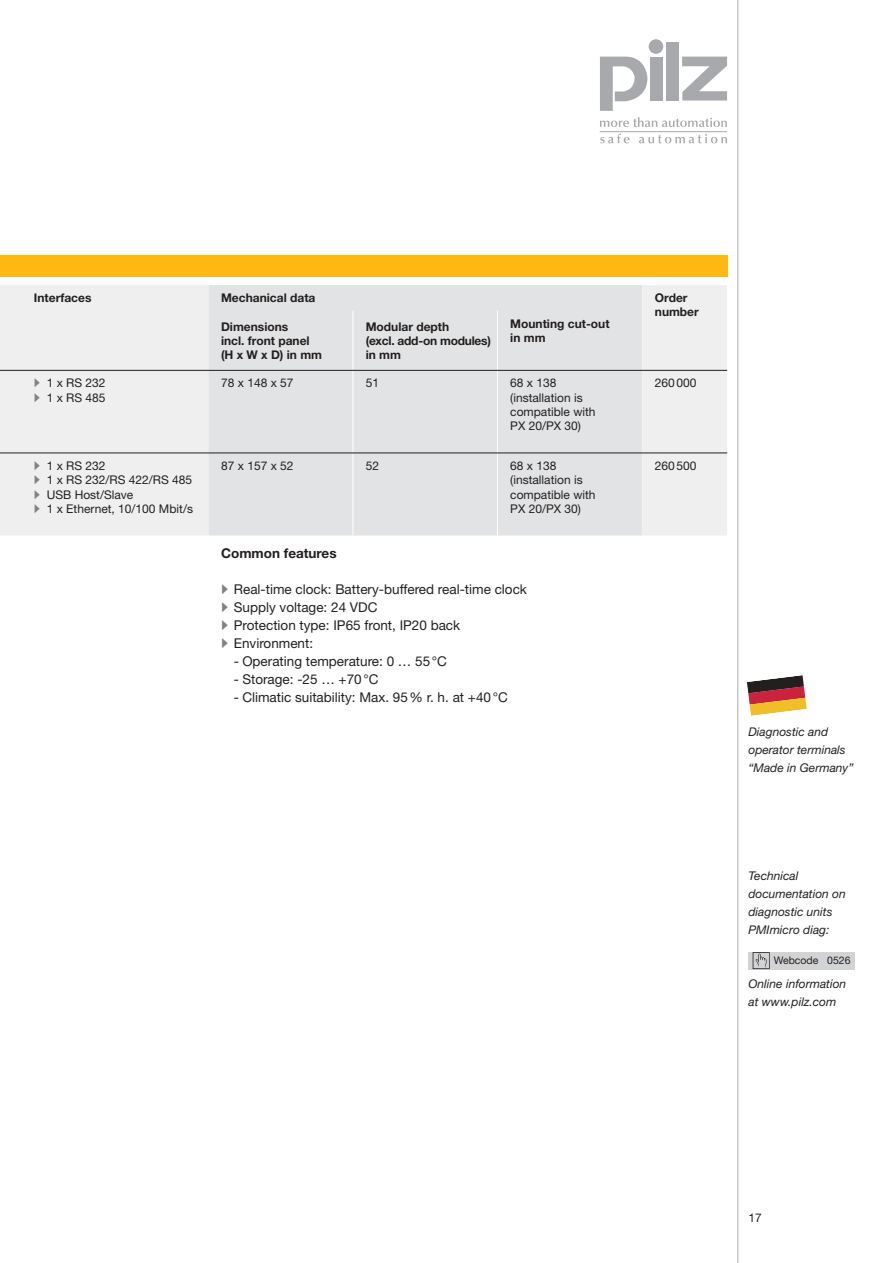
<style>
.page{position:relative;width:893px;height:1263px;background:#fff}
.page>*{position:absolute;margin:0;border:0;box-sizing:border-box;transform-origin:0 0}
.t1{font:13.5px "Helvetica Neue LT Pro";color:#231f1f}
.t2{font:700 13.5px "Helvetica Neue LT Pro";color:#231f1f}
.t3{font:12px/14.2px "Helvetica Neue LT Pro";color:#231f1f}
.t4{font:italic 12px/18px "Helvetica Neue LT Pro";color:#231f1f}
.t5{font:700 12px/14.2px "Helvetica Neue LT Pro";color:#231f1f}
.t6{font:10.5px "Helvetica Neue LT Pro";color:#231f1f}
.s1{color:#808284}
</style>
<div class="page">
<svg style="left:747px;top:675px;width:60px;height:41px"></svg>
<div style="left:0;top:255px;width:727px;height:21px;background:#fdb812"></div>
<svg style="left:600px;top:134px;width:29px;height:9px"></svg>
<svg style="left:639px;top:134px;width:88px;height:9px"></svg>
<svg style="left:600px;top:57px;width:47px;height:54px"></svg>
<div style="left:650px;top:57px;width:12px;height:44px;background:#a7a9ac"></div>
<div style="left:649px;top:39px;width:14px;height:15px;background:#a7a9ac;border-radius:50%"></div>
<div style="left:666px;top:43px;width:12px;height:58px;background:#a7a9ac"></div>
<svg style="left:682px;top:57px;width:45px;height:44px"></svg>
<hr style="left:600px;top:131px;width:127px;height:1px;background:#a7a9ac">
<svg style="left:600px;top:117px;width:127px;height:10px"></svg>
<div style="left:748px;top:952px;width:107px;height:17px;background:#d1d3d4"></div>
<svg style="left:753px;top:952px;width:17px;height:17px"></svg>
<hr style="left:737px;top:0;width:1px;height:1263px;background:#a7a9ac">
<svg style="left:0;top:285px;width:727px;height:251px;fill:#e2e3e4"></svg>
<hr style="left:352px;top:311px;width:1px;height:59px;background:#fff">
<hr style="left:497px;top:311px;width:1px;height:59px;background:#fff">
<hr style="left:352px;top:371px;width:1px;height:82px;background:#fff">
<hr style="left:497px;top:371px;width:1px;height:82px;background:#fff">
<hr style="left:352px;top:453px;width:1px;height:83px;background:#fff">
<hr style="left:497px;top:453px;width:1px;height:83px;background:#fff">
<hr style="left:0;top:370px;width:727px;height:1px;background:#231f1f">
<hr style="left:0;top:453px;width:642px;height:1px;background:#231f1f">
<hr style="left:642px;top:453px;width:85px;height:1px;background:#231f1f">
<p class="t5" style="left:34px;top:292px;width:59px">Interfaces</p>
<p class="t5" style="left:221px;top:292px;width:96px">Mechanical data</p>
<p class="t5" style="left:655px;top:292px;width:45px">Order number</p>
<p class="t5" style="left:221px;top:320px;width:103px">Dimensions<br>incl. front panel (H x W x D) in mm</p>
<p class="t5" style="left:366px;top:320px;width:127px">Modular depth<br>(excl. add-on modules) in mm</p>
<p class="t5" style="left:510px;top:317px;width:101px">Mounting cut-out in mm</p>
<p class="t3" style="left:34px;top:377px;width:73px"><span class="s1">•</span> 1 x RS 232</p>
<p class="t3" style="left:34px;top:392px;width:73px"><span class="s1">•</span> 1 x RS 485</p>
<p class="t3" style="left:221px;top:377px;width:74px">78 x 148 x 57</p>
<p class="t3" style="left:366px;top:377px;width:15px">51</p>
<p class="t3" style="left:510px;top:377px;width:87px">68 x 138 (installation is compatible with<br>PX 20/PX 30)</p>
<p class="t3" style="left:655px;top:377px;width:43px">260 000</p>
<p class="t3" style="left:34px;top:460px;width:73px"><span class="s1">•</span> 1 x RS 232</p>
<p class="t3" style="left:34px;top:474px;width:160px"><span class="s1">•</span> 1 x RS 232/RS 422/RS 485</p>
<p class="t3" style="left:34px;top:488px;width:101px"><span class="s1">•</span> USB Host/Slave</p>
<p class="t3" style="left:34px;top:503px;width:160px"><span class="s1">•</span> 1 x Ethernet, 10/100 Mbit/s</p>
<p class="t3" style="left:221px;top:460px;width:74px">87 x 157 x 52</p>
<p class="t3" style="left:366px;top:460px;width:15px">52</p>
<p class="t3" style="left:510px;top:460px;width:87px">68 x 138 (installation is compatible with<br>PX 20/PX 30)</p>
<p class="t3" style="left:655px;top:460px;width:43px">260 500</p>
<p class="t2" style="left:221px;top:549px;width:117px">Common features</p>
<p class="t1" style="left:221px;top:585px;width:307px"><span class="s1">•</span> Real-time clock: Battery-buffered real-time clock</p>
<p class="t1" style="left:221px;top:603px;width:158px"><span class="s1">•</span> Supply voltage: 24 VDC</p>
<p class="t1" style="left:221px;top:621px;width:241px"><span class="s1">•</span> Protection type: IP65 front, IP20 back</p>
<p class="t1" style="left:221px;top:639px;width:94px"><span class="s1">•</span> Environment:</p>
<p class="t1" style="left:234px;top:657px;width:215px">- Operating temperature: 0 … 55 °C</p>
<p class="t1" style="left:234px;top:675px;width:146px">- Storage: -25 … +70 °C</p>
<p class="t1" style="left:234px;top:693px;width:275px">- Climatic suitability: Max. 95 % r. h. at +40 °C</p>
<p class="t4" style="left:748px;top:724px;width:106px">Diagnostic and operator terminals “Made in Germany”</p>
<p class="t4" style="left:748px;top:868px;width:99px">Technical documentation on diagnostic units<br>PMImicro diag:</p>
<p class="t6" style="left:774px;top:957px;width:78px">Webcode 0526</p>
<p class="t4" style="left:748px;top:976px;width:99px">Online information at www.pilz.com</p>
<p class="t3" style="left:748px;top:1212px;width:15px">17</p>
</div>
